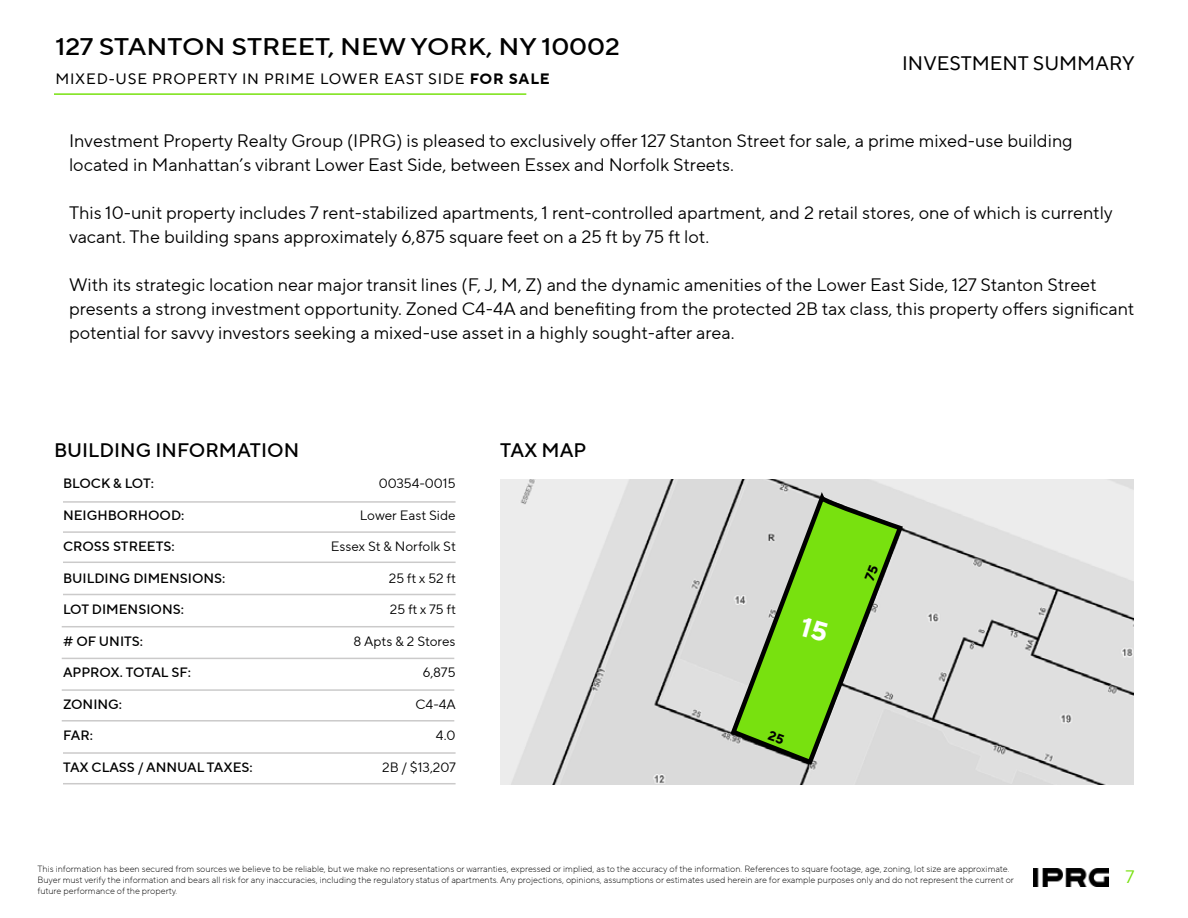
<style>
.page{position:relative;width:1188px;height:918px;background:#fff}
.page>*{position:absolute;margin:0;border:0;box-sizing:border-box;transform-origin:0 0}
.t1{font:500 24px "TT Norms Pro";color:#000;scale:1.1 1}
.t2{font:500 19.5px "TT Norms Pro";color:#000}
.t3{font:19.5px "TT Norms Pro";color:#000}
.t4{font:18px/24px "TT Norms Pro";color:#000}
.t5{font:18px "TT Norms Pro";color:#78e10f}
.t6{font:15px "TT Norms Pro";letter-spacing:.05em;color:#000}
.t7{font:500 13.5px "TT Norms Pro";color:#000}
.t8{font:13.5px "TT Norms Pro";color:#000}
.t9{font:300 9px/10.8px "TT Norms Pro";color:#000}
.s1{font-weight:700}
</style>
<div class="page">
<img style="left:1033px;top:869px;width:76px;height:18px">
<hr style="left:54px;top:93px;width:472px;height:2px;background:#78e10f">
<img style="left:500px;top:479px;width:634px;height:305px">
<hr style="left:63px;top:501px;width:393px;height:2px;background:#cbcaca">
<hr style="left:63px;top:531px;width:393px;height:2px;background:#cbcaca">
<hr style="left:63px;top:562px;width:393px;height:1px;background:#cbcaca">
<hr style="left:63px;top:594px;width:393px;height:1px;background:#cbcaca">
<hr style="left:62px;top:626px;width:392px;height:1px;background:#cbcaca">
<hr style="left:62px;top:658px;width:392px;height:1px;background:#cbcaca">
<hr style="left:62px;top:689px;width:392px;height:2px;background:#cbcaca">
<hr style="left:62px;top:720px;width:392px;height:2px;background:#cbcaca">
<hr style="left:63px;top:752px;width:393px;height:2px;background:#cbcaca">
<hr style="left:63px;top:783px;width:393px;height:1px;background:#cbcaca">
<svg style="left:728px;top:492px;width:176px;height:276px"></svg>
<svg style="left:799px;top:617px;width:30px;height:25px"></svg>
<svg style="left:767px;top:730px;width:18px;height:15px"></svg>
<svg style="left:864px;top:564px;width:15px;height:17px"></svg>
<h1 class="t1" style="left:55px;top:29px;width:515px">127 STANTON STREET, NEW YORK, NY 10002</h1>
<p class="t6" style="left:55px;top:67px;width:496px">MIXED-USE PROPERTY IN PRIME LOWER EAST SIDE <span class="s1">FOR SALE</span></p>
<p class="t3" style="left:902px;top:49px;width:234px">INVESTMENT SUMMARY</p>
<p class="t4" style="left:69px;top:129px;width:1005px">Investment Property Realty Group (IPRG) is pleased to exclusively offer 127 Stanton Street for sale, a prime mixed-use building located in Manhattan’s vibrant Lower East Side, between Essex and Norfolk Streets.</p>
<p class="t4" style="left:69px;top:201px;width:1045px">This 10-unit property includes 7 rent-stabilized apartments, 1 rent-controlled apartment, and 2 retail stores, one of which is currently vacant. The building spans approximately 6,875 square feet on a 25 ft by 75 ft lot.</p>
<p class="t4" style="left:69px;top:273px;width:1067px">With its strategic location near major transit lines (F, J, M, Z) and the dynamic amenities of the Lower East Side, 127 Stanton Street presents a strong investment opportunity. Zoned C4-4A and benefiting from the protected 2B tax class, this property offers significant potential for savvy investors seeking a mixed-use asset in a highly sought-after area.</p>
<p class="t2" style="left:54px;top:436px;width:247px">BUILDING INFORMATION</p>
<p class="t7" style="left:63px;top:474px;width:93px">BLOCK &amp; LOT:</p>
<p class="t7" style="left:63px;top:505px;width:123px">NEIGHBORHOOD:</p>
<p class="t7" style="left:63px;top:537px;width:113px">CROSS STREETS:</p>
<p class="t7" style="left:63px;top:568px;width:164px">BUILDING DIMENSIONS:</p>
<p class="t7" style="left:63px;top:600px;width:123px">LOT DIMENSIONS:</p>
<p class="t7" style="left:63px;top:631px;width:82px"># OF UNITS:</p>
<p class="t7" style="left:63px;top:663px;width:129px">APPROX. TOTAL SF:</p>
<p class="t7" style="left:63px;top:694px;width:61px">ZONING:</p>
<p class="t7" style="left:63px;top:726px;width:32px">FAR:</p>
<p class="t7" style="left:63px;top:757px;width:191px">TAX CLASS / ANNUAL TAXES:</p>
<p class="t8" style="left:379px;top:474px;width:78px">00354-0015</p>
<p class="t8" style="left:360px;top:506px;width:97px">Lower East Side</p>
<p class="t8" style="left:331px;top:537px;width:126px">Essex St &amp; Norfolk St</p>
<p class="t8" style="left:389px;top:569px;width:68px">25 ft x 52 ft</p>
<p class="t8" style="left:390px;top:600px;width:67px">25 ft x 75 ft</p>
<p class="t8" style="left:354px;top:632px;width:104px">8 Apts &amp; 2 Stores</p>
<p class="t8" style="left:423px;top:663px;width:34px">6,875</p>
<p class="t8" style="left:416px;top:695px;width:42px">C4-4A</p>
<p class="t8" style="left:436px;top:726px;width:21px">4.0</p>
<p class="t8" style="left:382px;top:757px;width:75px">2B / $13,207</p>
<p class="t2" style="left:500px;top:436px;width:87px">TAX MAP</p>
<p class="t9" style="left:38px;top:863px;width:978px">This information has been secured from sources we believe to be reliable, but we make no representations or warranties, expressed or implied, as to the accuracy of the information. References to square footage, age, zoning, lot size are approximate.<br>Buyer must verify the information and bears all risk for any inaccuracies, including the regulatory status of apartments. Any projections, opinions, assumptions or estimates used herein are for example purposes only and do not represent the current or future performance of the property.</p>
<p class="t5" style="left:1125px;top:864px;width:11px">7</p>
</div>
